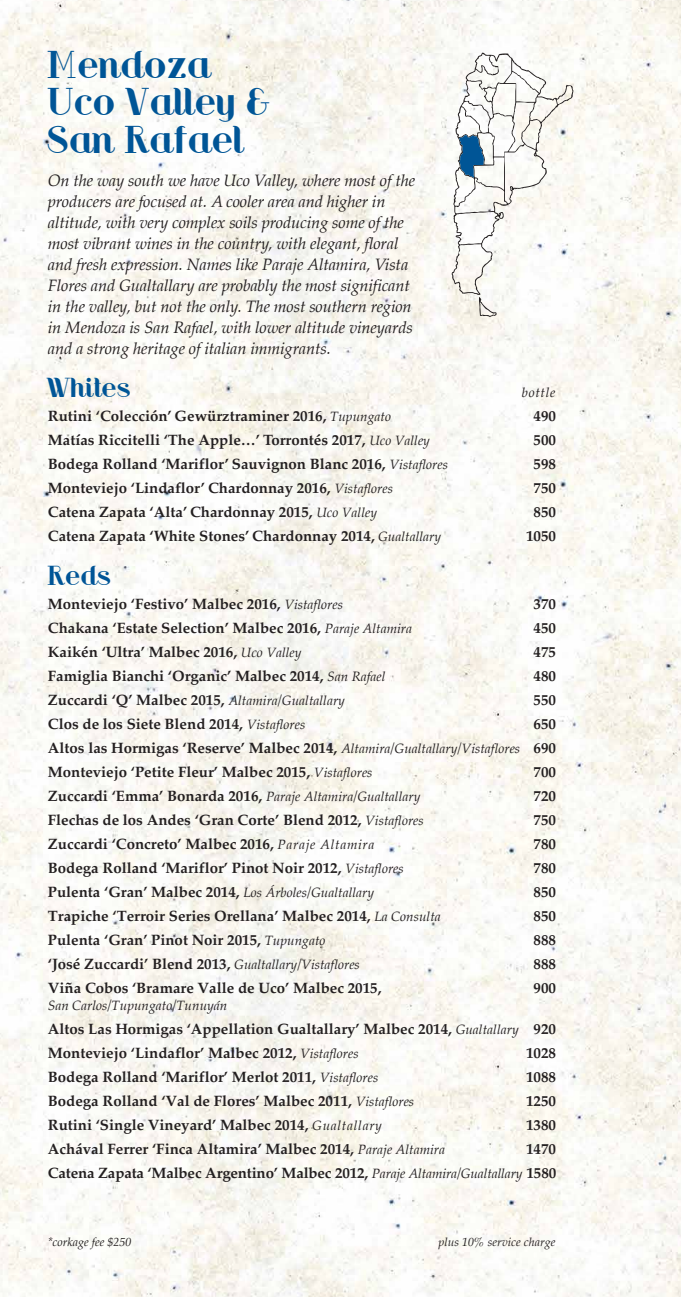
<style>
.page{position:relative;width:681px;height:1297px;background:#fff}
.page>*{position:absolute;margin:0;border:0;box-sizing:border-box;transform-origin:0 0}
.t1{font:36px/37.5px "Riot Squad";letter-spacing:.05em;color:#005596}
.t2{font:25.5px "Riot Squad";letter-spacing:.05em;color:#005596}
.t3{font:italic 16.5px/21px "Palatino";letter-spacing:-.01em;color:#231f20}
.t4{font:700 15px/24px "Palatino";color:#231f20;text-align:justify}
.t5{font:italic 13.5px "Palatino";color:#231f20}
.t6{font:italic 12px "Palatino";color:#231f20}
.s1{font-weight:400;font-style:italic;font-size:13.5px}
</style>
<div class="page">
<img style="left:0;top:0;width:680px;height:1297px">
<svg style="left:451px;top:52px;width:122px;height:265px"></svg>
<h1 class="t1" style="left:48px;top:46px;width:224px">Mendoza<br>Uco Valley &amp;<br>San Rafael</h1>
<p class="t3" style="left:48px;top:170px;width:369px">On the way south we have Uco Valley, where most of the producers are focused at. A cooler area and higher in altitude, with very complex soils producing some of the most vibrant wines in the country, with elegant, floral and fresh expression. Names like Paraje Altamira, Vista Flores and Gualtallary are probably the most significant in the valley, but not the only. The most southern region in Mendoza is San Rafael, with lower altitude vineyards and a strong heritage of italian immigrants.</p>
<h2 class="t2" style="left:48px;top:374px;width:84px">Whites</h2>
<p class="t5" style="left:521px;top:381px;width:35px">bottle</p>
<p class="t4" style="left:48px;top:404px;width:344px">Rutini ‘Colección’ Gewürztraminer 2016, <span class="s1">Tupungato</span></p>
<p class="t4" style="left:533px;top:404px;width:24px">490</p>
<p class="t4" style="left:48px;top:428px;width:383px">Matías Riccitelli ‘The Apple…’ Torrontés 2017, <span class="s1">Uco Valley</span></p>
<p class="t4" style="left:533px;top:428px;width:24px">500</p>
<p class="t4" style="left:48px;top:452px;width:401px">Bodega Rolland ‘Mariflor’ Sauvignon Blanc 2016, <span class="s1">Vistaflores</span></p>
<p class="t4" style="left:533px;top:452px;width:24px">598</p>
<p class="t4" style="left:48px;top:476px;width:346px">Monteviejo ‘Lindaflor’ Chardonnay 2016, <span class="s1">Vistaflores</span></p>
<p class="t4" style="left:533px;top:476px;width:24px">750</p>
<p class="t4" style="left:48px;top:500px;width:330px">Catena Zapata ‘Alta’ Chardonnay 2015, <span class="s1">Uco Valley</span></p>
<p class="t4" style="left:533px;top:500px;width:24px">850</p>
<p class="t4" style="left:48px;top:524px;width:395px">Catena Zapata ‘White Stones’ Chardonnay 2014, <span class="s1">Gualtallary</span></p>
<p class="t4" style="left:526px;top:524px;width:31px">1050</p>
<h2 class="t2" style="left:48px;top:561px;width:64px">Reds</h2>
<p class="t4" style="left:48px;top:591px;width:296px">Monteviejo ‘Festivo’ Malbec 2016, <span class="s1">Vistaflores</span></p>
<p class="t4" style="left:533px;top:591px;width:24px">370</p>
<p class="t4" style="left:48px;top:615px;width:365px">Chakana ‘Estate Selection’ Malbec 2016, <span class="s1">Paraje Altamira</span></p>
<p class="t4" style="left:533px;top:615px;width:24px">450</p>
<p class="t4" style="left:48px;top:639px;width:255px">Kaikén ‘Ultra’ Malbec 2016, <span class="s1">Uco Valley</span></p>
<p class="t4" style="left:533px;top:639px;width:24px">475</p>
<p class="t4" style="left:48px;top:663px;width:339px">Famiglia Bianchi ‘Organic’ Malbec 2014, <span class="s1">San Rafael</span></p>
<p class="t4" style="left:533px;top:663px;width:24px">480</p>
<p class="t4" style="left:48px;top:687px;width:298px">Zuccardi ‘Q’ Malbec 2015, <span class="s1">Altamira/Gualtallary</span></p>
<p class="t4" style="left:533px;top:687px;width:24px">550</p>
<p class="t4" style="left:48px;top:711px;width:259px">Clos de los Siete Blend 2014, <span class="s1">Vistaflores</span></p>
<p class="t4" style="left:48px;top:711px;width:509px;text-indent:485px">650<br>Altos las Hormigas ‘Reserve’ Malbec 2014, <span class="s1">Altamira/Gualtallary/Vistaflores</span> 690<br>Monteviejo ‘Petite Fleur’ Malbec 2015, <span class="s1">Vistaflores</span></p>
<p class="t4" style="left:533px;top:759px;width:24px">700</p>
<p class="t4" style="left:48px;top:783px;width:374px">Zuccardi ‘Emma’ Bonarda 2016, <span class="s1">Paraje Altamira/Gualtallary</span></p>
<p class="t4" style="left:533px;top:783px;width:24px">720</p>
<p class="t4" style="left:48px;top:807px;width:377px">Flechas de los Andes ‘Gran Corte’ Blend 2012, <span class="s1">Vistaflores</span></p>
<p class="t4" style="left:533px;top:807px;width:24px">750</p>
<p class="t4" style="left:48px;top:831px;width:328px">Zuccardi ‘Concreto’ Malbec 2016, <span class="s1">Paraje Altamira</span></p>
<p class="t4" style="left:533px;top:831px;width:24px">780</p>
<p class="t4" style="left:48px;top:855px;width:357px">Bodega Rolland ‘Mariflor’ Pinot Noir 2012, <span class="s1">Vistaflores</span></p>
<p class="t4" style="left:533px;top:855px;width:24px">780</p>
<p class="t4" style="left:48px;top:879px;width:327px">Pulenta ‘Gran’ Malbec 2014, <span class="s1">Los Árboles/Gualtallary</span></p>
<p class="t4" style="left:533px;top:879px;width:24px">850</p>
<p class="t4" style="left:48px;top:903px;width:394px">Trapiche ‘Terroir Series Orellana’ Malbec 2014, <span class="s1">La Consulta</span></p>
<p class="t4" style="left:533px;top:903px;width:24px">850</p>
<p class="t4" style="left:48px;top:927px;width:279px">Pulenta ‘Gran’ Pinot Noir 2015, <span class="s1">Tupungato</span></p>
<p class="t4" style="left:533px;top:927px;width:24px">888</p>
<p class="t4" style="left:48px;top:951px;width:313px">‘José Zuccardi’ Blend 2013, <span class="s1">Gualtallary/Vistaflores</span></p>
<p class="t4" style="left:533px;top:951px;width:24px">888</p>
<p class="t4" style="left:48px;top:975px;width:335px">Viña Cobos ‘Bramare Valle de Uco’ Malbec 2015,</p>
<p class="t4" style="left:533px;top:975px;width:24px">900</p>
<p class="t5" style="left:48px;top:993px;width:181px">San Carlos/Tupungato/Tunuyán</p>
<p class="t4" style="left:48px;top:1016px;width:509px">Altos Las Hormigas ‘Appellation Gualtallary’ Malbec 2014, <span class="s1">Gualtallary</span> 920<br>Monteviejo ‘Lindaflor’ Malbec 2012, <span class="s1">Vistaflores</span></p>
<p class="t4" style="left:526px;top:1040px;width:31px">1028</p>
<p class="t4" style="left:48px;top:1064px;width:332px">Bodega Rolland ‘Mariflor’ Merlot 2011, <span class="s1">Vistaflores</span></p>
<p class="t4" style="left:526px;top:1064px;width:31px">1088</p>
<p class="t4" style="left:48px;top:1088px;width:367px">Bodega Rolland ‘Val de Flores’ Malbec 2011, <span class="s1">Vistaflores</span></p>
<p class="t4" style="left:526px;top:1088px;width:31px">1250</p>
<p class="t4" style="left:48px;top:1112px;width:335px">Rutini ‘Single Vineyard’ Malbec 2014, <span class="s1">Gualtallary</span></p>
<p class="t4" style="left:526px;top:1112px;width:31px">1380</p>
<p class="t4" style="left:48px;top:1136px;width:398px">Achával Ferrer ‘Finca Altamira’ Malbec 2014, <span class="s1">Paraje Altamira</span></p>
<p class="t4" style="left:48px;top:1136px;width:509px;text-align:right">1470<br>Catena Zapata ‘Malbec Argentino’ Malbec 2012, <span class="s1">Paraje Altamira/Gualtallary</span> 1580</p>
<p class="t6" style="left:48px;top:1232px;width:85px">*corkage fee $250</p>
<p class="t6" style="left:438px;top:1232px;width:118px">plus 10% service charge</p>
</div>
